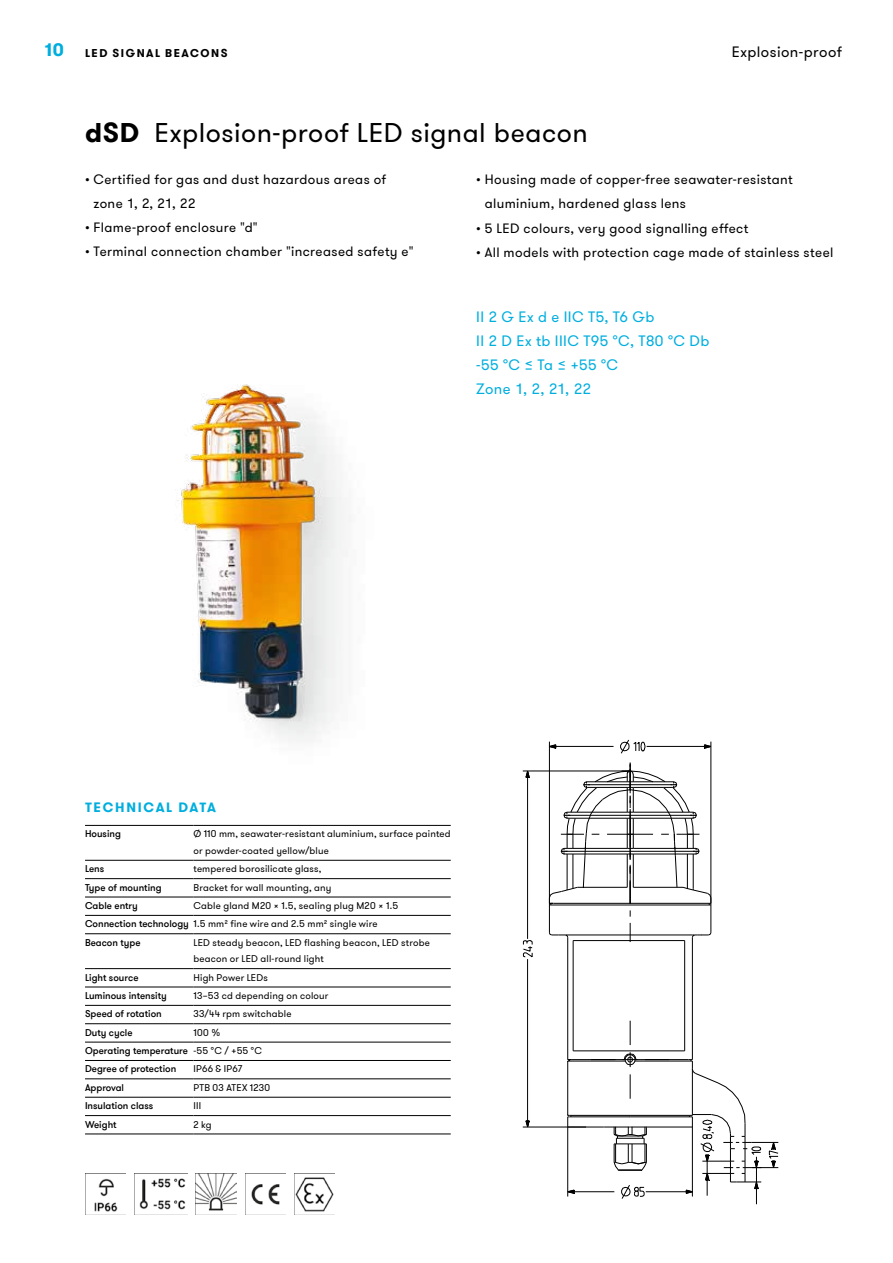
<style>
.page{position:relative;width:893px;height:1263px;background:#fff}
.page>*{position:absolute;margin:0;border:0;box-sizing:border-box;transform-origin:0 0}
.t1{font:27px "GT Walsheim Pro";letter-spacing:.015em;color:#000}
.t2{font:700 27px "GT Walsheim Pro";color:#000}
.t3{font:700 18px "GT Walsheim Pro";color:#00aede}
.t4{font:15px/24px "GT Walsheim Pro";letter-spacing:.03em;color:#00aede}
.t5{font:15px "GT Walsheim Pro";letter-spacing:.03em;color:#000}
.t6{font:13.5px/24px "GT Walsheim Pro";letter-spacing:.03em;color:#000}
.t7{font:700 13.5px "GT Walsheim Pro";letter-spacing:.12em;color:#00aede}
.t8{font:700 11.25px "GT Walsheim Pro";letter-spacing:.135em;color:#000}
.t9{font:9.75px/16.5px "GT Walsheim Pro";letter-spacing:.02em;color:#000}
.t10{font:500 9.75px/18.3px "GT Walsheim Pro";color:#000}
.s1{font-weight:500}
.s2{font-weight:400}
</style>
<div class="page">
<img style="left:177px;top:384px;width:173px;height:357px">
<svg style="left:630px;top:1074px;width:1px;height:25px"></svg>
<svg style="left:630px;top:1021px;width:1px;height:24px"></svg>
<hr style="left:549px;top:742px;width:1px;height:163px;background:#000">
<hr style="left:711px;top:742px;width:1px;height:163px;background:#000">
<hr style="left:549px;top:746px;width:64px;height:1px;background:#000">
<hr style="left:647px;top:746px;width:64px;height:1px;background:#000">
<svg style="left:620px;top:739px;width:25px;height:15px"></svg>
<svg style="left:549px;top:744px;width:8px;height:5px"></svg>
<svg style="left:704px;top:744px;width:7px;height:5px"></svg>
<hr style="left:567px;top:1127px;width:1px;height:69px;background:#000">
<hr style="left:692px;top:1127px;width:1px;height:69px;background:#000">
<hr style="left:568px;top:1191px;width:46px;height:1px;background:#000">
<hr style="left:646px;top:1191px;width:46px;height:1px;background:#000">
<svg style="left:621px;top:1185px;width:23px;height:14px"></svg>
<svg style="left:567px;top:1190px;width:8px;height:4px"></svg>
<hr style="left:707px;top:1159px;width:1px;height:37px;background:#000">
<hr style="left:523px;top:771px;width:107px;height:1px;background:#000">
<hr style="left:523px;top:1127px;width:63px;height:1px;background:#000">
<hr style="left:527px;top:771px;width:1px;height:168px;background:#000">
<hr style="left:527px;top:959px;width:1px;height:168px;background:#000">
<svg style="left:523px;top:940px;width:9px;height:17px"></svg>
<svg style="left:526px;top:771px;width:4px;height:8px"></svg>
<svg style="left:526px;top:1120px;width:4px;height:7px"></svg>
<hr style="left:756px;top:1157px;width:1px;height:47px;background:#000">
<hr style="left:572px;top:1059px;width:52px;height:1px;background:#000">
<hr style="left:567px;top:1061px;width:1px;height:54px;background:#000">
<hr style="left:573px;top:1050px;width:112px;height:1px;background:#000">
<hr style="left:569px;top:1061px;width:56px;height:1px;background:#000">
<hr style="left:631px;top:1127px;width:61px;height:1px;background:#000">
<hr style="left:567px;top:937px;width:1px;height:122px;background:#000">
<hr style="left:684px;top:940px;width:1px;height:111px;background:#000">
<hr style="left:635px;top:1061px;width:56px;height:1px;background:#000">
<hr style="left:573px;top:940px;width:1px;height:111px;background:#000">
<hr style="left:631px;top:1116px;width:61px;height:1px;background:#000">
<hr style="left:692px;top:937px;width:1px;height:122px;background:#000">
<hr style="left:636px;top:1059px;width:52px;height:1px;background:#000">
<svg style="left:567px;top:1059px;width:5px;height:3px"></svg>
<hr style="left:571px;top:1115px;width:118px;height:1px;background:#000">
<svg style="left:623px;top:1052px;width:14px;height:15px"></svg>
<svg style="left:686px;top:1059px;width:92px;height:135px"></svg>
<svg style="left:567px;top:1114px;width:80px;height:57px"></svg>
<svg style="left:549px;top:762px;width:163px;height:180px"></svg>
<hr style="left:85px;top:825px;width:108px;height:1px;background:#000">
<hr style="left:193px;top:825px;width:258px;height:1px;background:#000">
<hr style="left:85px;top:860px;width:108px;height:1px;background:#000">
<hr style="left:193px;top:860px;width:258px;height:1px;background:#000">
<hr style="left:85px;top:878px;width:108px;height:1px;background:#000">
<hr style="left:193px;top:878px;width:258px;height:1px;background:#000">
<hr style="left:85px;top:897px;width:108px;height:1px;background:#000">
<hr style="left:193px;top:897px;width:258px;height:1px;background:#000">
<hr style="left:85px;top:915px;width:108px;height:1px;background:#000">
<hr style="left:193px;top:915px;width:258px;height:1px;background:#000">
<hr style="left:85px;top:933px;width:108px;height:1px;background:#000">
<hr style="left:193px;top:933px;width:258px;height:1px;background:#000">
<hr style="left:85px;top:968px;width:108px;height:1px;background:#000">
<hr style="left:193px;top:968px;width:258px;height:1px;background:#000">
<hr style="left:85px;top:987px;width:108px;height:1px;background:#000">
<hr style="left:193px;top:987px;width:258px;height:1px;background:#000">
<hr style="left:85px;top:1005px;width:108px;height:1px;background:#000">
<hr style="left:193px;top:1005px;width:258px;height:1px;background:#000">
<hr style="left:85px;top:1023px;width:108px;height:1px;background:#000">
<hr style="left:193px;top:1023px;width:258px;height:1px;background:#000">
<hr style="left:85px;top:1042px;width:108px;height:1px;background:#000">
<hr style="left:193px;top:1042px;width:258px;height:1px;background:#000">
<hr style="left:85px;top:1060px;width:108px;height:1px;background:#000">
<hr style="left:193px;top:1060px;width:258px;height:1px;background:#000">
<hr style="left:85px;top:1078px;width:108px;height:1px;background:#000">
<hr style="left:193px;top:1078px;width:258px;height:1px;background:#000">
<hr style="left:85px;top:1097px;width:108px;height:1px;background:#000">
<hr style="left:193px;top:1097px;width:258px;height:1px;background:#000">
<hr style="left:85px;top:1115px;width:108px;height:1px;background:#000">
<hr style="left:193px;top:1115px;width:258px;height:1px;background:#000">
<hr style="left:85px;top:1134px;width:108px;height:1px;background:#000">
<hr style="left:193px;top:1134px;width:258px;height:1px;background:#000">
<img style="left:85px;top:1173px;width:41px;height:41px">
<img style="left:134px;top:1173px;width:53px;height:41px">
<img style="left:196px;top:1173px;width:41px;height:38px">
<img style="left:245px;top:1173px;width:41px;height:41px">
<img style="left:294px;top:1173px;width:41px;height:41px">
<h2 class="t3" style="left:45px;top:38px;width:21px">10</h2>
<p class="t8" style="left:85px;top:46px;width:144px">LED SIGNAL BEACONS</p>
<h3 class="t5" style="left:732px;top:42px;width:112px">Explosion-proof</h3>
<h1 class="t2" style="left:85px;top:114px;width:37px">DSD</h1>
<h1 class="t1" style="left:155px;top:115px;width:435px">Explosion-proof LED signal beacon</h1>
<h3 class="t6" style="left:94px;top:168px;width:294px;text-indent:-9px">• Certified for gas and dust hazardous areas of zone 1, 2, 21, 22</h3>
<h3 class="t6" style="left:85px;top:216px;width:174px">• Flame-proof enclosure "d"</h3>
<h3 class="t6" style="left:85px;top:240px;width:330px">• Terminal connection chamber "increased safety e"</h3>
<h3 class="t6" style="left:485px;top:168px;width:309px;text-indent:-9px">• Housing made of copper-free seawater-resistant aluminium, hardened glass lens</h3>
<h3 class="t6" style="left:476px;top:216px;width:274px">• 5 LED colours, very good signalling effect</h3>
<h3 class="t6" style="left:476px;top:240px;width:359px">• All models with protection cage made of stainless steel</h3>
<h3 class="t4" style="left:476px;top:305px;width:235px">II2GExdeIICT5,T6Gb<br>II 2 D Ex tb IIIC T95 °C, T80 °C Db -55 °C ≤ Ta ≤ +55 °C<br>Zone 1, 2, 21, 22</h3>
<h3 class="t7" style="left:85px;top:798px;width:132px">TECHNICAL DATA</h3>
<p class="t10" style="left:85px;top:825px;width:37px">Housing</p>
<p class="t9" style="left:193px;top:826px;width:259px">Ø 110 mm, seawater-resistant aluminium, surface painted or powder-coated yellow/blue</p>
<p class="t10" style="left:85px;top:860px;width:21px">Lens</p>
<p class="t9" style="left:193px;top:861px;width:130px">tempered borosilicate glass,</p>
<p class="t10" style="left:85px;top:878px;width:78px">Type of mounting</p>
<p class="t9" style="left:193px;top:879px;width:139px">Bracket for wall mounting, any</p>
<p class="t10" style="left:85px;top:897px;width:54px">Cable entry</p>
<p class="t9" style="left:85px;top:897px;width:315px;line-height:18.3px;text-indent:108px">Cable gland M20 x 1.5, sealing plug M20 x 1.5<br><span class="s1">Connection technology</span> 1.5 mm² fine wire and 2.5 mm² single wire<br><span class="s1">Beacon type</span></p>
<p class="t9" style="left:193px;top:934px;width:238px">LED steady beacon, LED flashing beacon, LED strobe beacon or LED all-round light</p>
<p class="t10" style="left:85px;top:968px;width:55px">Light source</p>
<p class="t9" style="left:193px;top:969px;width:76px">High Power LEDs</p>
<p class="t10" style="left:85px;top:987px;width:83px">Luminous intensity</p>
<p class="t9" style="left:193px;top:987px;width:136px">13–53 cd depending on colour</p>
<p class="t10" style="left:85px;top:1005px;width:78px">Speed of rotation</p>
<p class="t9" style="left:193px;top:1006px;width:100px">33/44 rpm switchable</p>
<p class="t10" style="left:85px;top:1023px;width:49px">Duty cycle</p>
<p class="t10" style="left:85px;top:1023px;width:178px;text-indent:108px"><span class="s2">100 %<br></span>Operating temperature <span class="s2">-55 °C / +55 °C<br></span>Degree of protection</p>
<p class="t9" style="left:193px;top:1061px;width:50px">IP66 &amp; IP67</p>
<p class="t10" style="left:85px;top:1078px;width:41px">Approval</p>
<p class="t9" style="left:193px;top:1079px;width:78px">PTB 03 ATEX 1230</p>
<p class="t10" style="left:85px;top:1097px;width:70px">Insulation class</p>
<p class="t9" style="left:193px;top:1098px;width:9px">III</p>
<p class="t10" style="left:85px;top:1115px;width:33px">Weight</p>
<p class="t9" style="left:193px;top:1116px;width:20px">2 kg</p>
</div>
